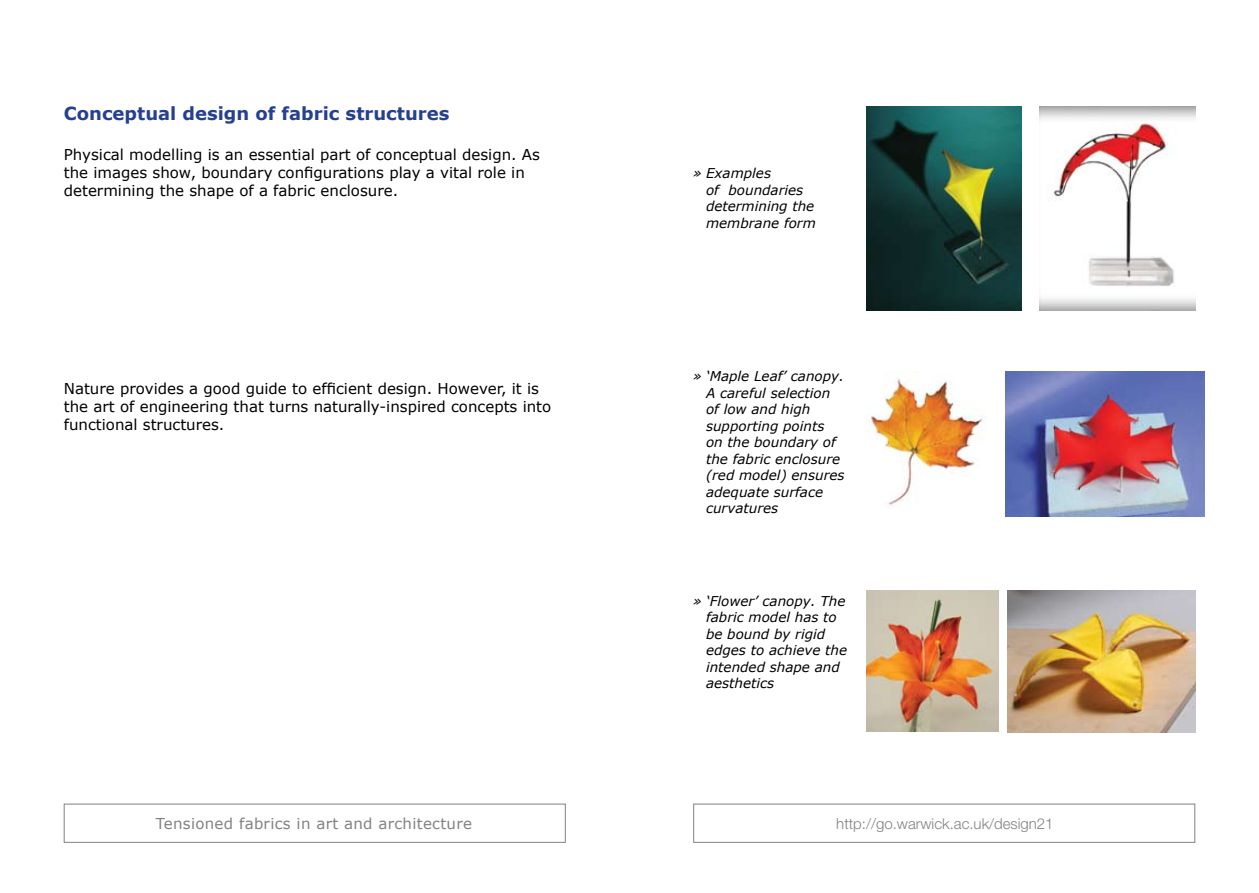
<style>
.page{position:relative;width:1259px;height:893px;background:#fff}
.page>*{position:absolute;margin:0;border:0;box-sizing:border-box;transform-origin:0 0}
.t1{font:700 18px "Verdana";color:#25408f}
.t2{font:15px/18px "Verdana";color:#000}
.t3{font:15px "Verdana";letter-spacing:.02em;color:#808285}
.t4{font:300 15px "Helvetica Neue";color:#808285}
.t5{font:italic 13.5px/16.5px "Verdana";color:#000}
</style>
<div class="page">
<div style="left:64px;top:804px;width:502px;height:39px;border:1px solid #808285"></div>
<div style="left:693px;top:804px;width:502px;height:39px;border:1px solid #808285"></div>
<img style="left:866px;top:106px;width:156px;height:204px">
<img style="left:1040px;top:106px;width:155px;height:204px">
<img style="left:866px;top:371px;width:117px;height:136px">
<img style="left:1005px;top:371px;width:199px;height:145px">
<img style="left:866px;top:590px;width:132px;height:142px">
<img style="left:1007px;top:590px;width:188px;height:143px">
<p class="t1" style="left:64px;top:102px;width:387px">Conceptual design of fabric structures</p>
<p class="t2" style="left:64px;top:145px;width:478px">Physical modelling is an essential part of conceptual design. As the images show, boundary configurations play a vital role in determining the shape of a fabric enclosure.</p>
<p class="t2" style="left:64px;top:379px;width:489px">Nature provides a good guide to efficient design. However, it is the art of engineering that turns naturally-inspired concepts into functional structures.</p>
<p class="t5" style="left:706px;top:165px;width:111px;text-indent:-13px">» Examples<br>of boundaries determining the membrane form</p>
<p class="t5" style="left:706px;top:368px;width:140px;text-indent:-13px">» ‘Maple Leaf’ canopy.<br>A careful selection of low and high supporting points<br>on the boundary of the fabric enclosure (red model) ensures adequate surface curvatures</p>
<p class="t5" style="left:706px;top:592px;width:143px;text-indent:-13px">» ‘Flower’ canopy. The fabric model has to be bound by rigid edges to achieve the intended shape and aesthetics</p>
<p class="t3" style="left:156px;top:813px;width:318px">Tensioned fabrics in art and architecture</p>
<p class="t4" style="left:836px;top:814px;width:219px">http://go.warwick.ac.uk/design21</p>
</div>
